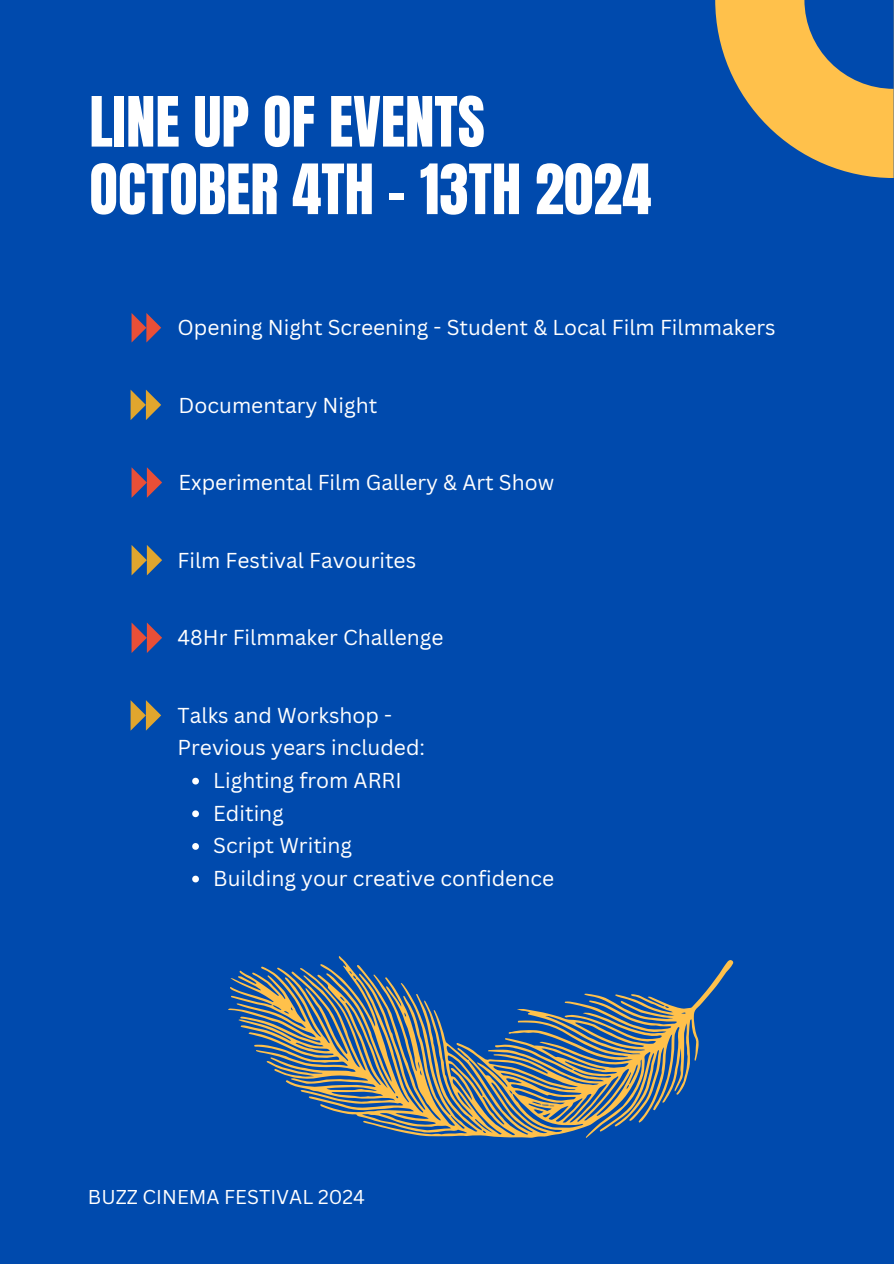
<style>
.page{position:relative;width:894px;height:1264px;background:#fff}
.page>*{position:absolute;margin:0;border:0;box-sizing:border-box;transform-origin:0 0}
.t1{font:58.8px/67.5px "Anton";color:#fff}
.t2{font:21px "Canva Sans";color:#fff}
.t3{font:19.5px "Canva Sans";color:#fff}
</style>
<div class="page">
<div style="left:0;top:0;width:893px;height:1263px;background:#004aad"></div>
<svg style="left:715px;top:0;width:178px;height:177px"></svg>
<svg style="left:228px;top:956px;width:505px;height:181px"></svg>
<svg style="left:192px;top:777px;width:7px;height:7px"></svg>
<svg style="left:192px;top:810px;width:7px;height:7px"></svg>
<svg style="left:192px;top:843px;width:7px;height:6px"></svg>
<svg style="left:192px;top:875px;width:7px;height:7px"></svg>
<svg style="left:131px;top:313px;width:30px;height:29px"></svg>
<svg style="left:130px;top:389px;width:31px;height:31px"></svg>
<svg style="left:131px;top:467px;width:31px;height:31px"></svg>
<svg style="left:131px;top:545px;width:31px;height:30px"></svg>
<svg style="left:131px;top:622px;width:31px;height:31px"></svg>
<svg style="left:130px;top:700px;width:31px;height:30px"></svg>
<p class="t1" style="left:89px;top:89px;width:563px">LINE UP OF EVENTS<br>OCTOBER 4TH - 13TH 2024</p>
<h1 class="t2" style="left:177px;top:313px;width:599px">Opening Night Screening - Student &amp; Local Film Filmmakers</h1>
<p class="t2" style="left:178px;top:390px;width:200px">Documentary Night</p>
<p class="t2" style="left:178px;top:468px;width:377px">Experimental Film Gallery &amp; Art Show</p>
<p class="t2" style="left:177px;top:545px;width:240px">Film Festival Favourites</p>
<p class="t2" style="left:177px;top:622px;width:267px">48Hr Filmmaker Challenge</p>
<p class="t2" style="left:177px;top:700px;width:216px">Talks and Workshop -</p>
<p class="t2" style="left:177px;top:732px;width:249px">Previous years included:</p>
<p class="t2" style="left:213px;top:765px;width:190px">Lighting from ARRI</p>
<p class="t2" style="left:213px;top:798px;width:72px">Editing</p>
<p class="t2" style="left:213px;top:830px;width:140px">Script Writing</p>
<p class="t2" style="left:213px;top:863px;width:342px">Building your creative confidence</p>
<p class="t3" style="left:88px;top:1183px;width:278px">BUZZ CINEMA FESTIVAL 2024</p>
</div>
